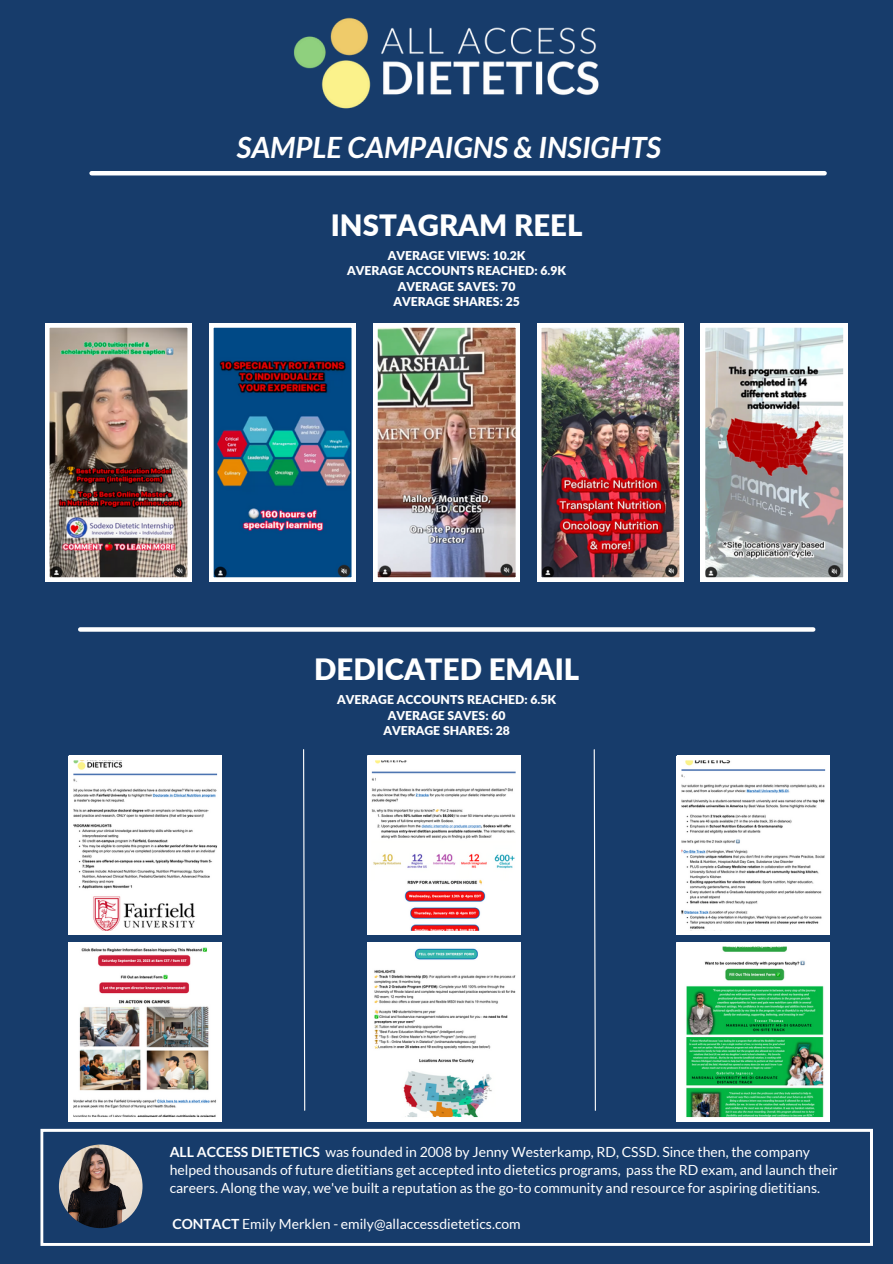
<style>
.page{position:relative;width:893px;height:1264px;background:#fff}
.page>*{position:absolute;margin:0;border:0;box-sizing:border-box;transform-origin:0 0}
.t1{font:900 29.4px "Lato";color:#fff}
.t2{font:italic 700 29.4px "Lato";color:#fff}
.t3{font:13.95px/18px "Lato";color:#fff}
.t4{font:900 12.15px "Lato";color:#fff}
.s1{font-weight:700}
</style>
<div class="page">
<div style="left:0;top:0;width:892px;height:1263px;background:#173c6b"></div>
<svg style="left:40px;top:1128px;width:832px;height:117px;fill:#fff"></svg>
<svg style="left:44px;top:1131px;width:825px;height:111px"></svg>
<img style="left:59px;top:1144px;width:83px;height:84px;border-radius:50%">
<img style="left:294px;top:17px;width:305px;height:92px">
<hr style="left:92px;top:171px;width:732px;height:4px;background:#fff">
<svg style="left:80px;top:627px;width:733px;height:4px;background:#f1f3f6"></svg>
<svg style="left:303px;top:749px;width:3px;height:362px"></svg>
<svg style="left:593px;top:749px;width:3px;height:362px"></svg>
<img style="left:45px;top:323px;width:146px;height:258px">
<svg style="left:209px;top:323px;width:146px;height:258px;background:#356087"></svg>
<img style="left:373px;top:323px;width:146px;height:258px">
<img style="left:537px;top:323px;width:146px;height:258px">
<svg style="left:700px;top:323px;width:147px;height:258px;background:#b9aeaf"></svg>
<svg style="left:69px;top:756px;width:153px;height:178px;background:#eae8e9"></svg>
<img style="left:69px;top:942px;width:153px;height:179px">
<svg style="left:367px;top:756px;width:153px;height:178px;background:#eee3e4"></svg>
<svg style="left:367px;top:942px;width:153px;height:179px;background:#e4e9e8"></svg>
<svg style="left:677px;top:756px;width:152px;height:178px;background:#e9eaea"></svg>
<svg style="left:677px;top:942px;width:152px;height:179px;background:#70c78e"></svg>
<p class="t2" style="left:237px;top:129px;width:425px">SAMPLE CAMPAIGNS &amp; INSIGHTS</p>
<p class="t1" style="left:331px;top:207px;width:253px">INSTAGRAM REEL</p>
<p class="t4" style="left:388px;top:248px;width:139px">AVERAGE VIEWS: 10.2K</p>
<h1 class="t4" style="left:347px;top:263px;width:220px">AVERAGE ACCOUNTS REACHED: 6.9K</h1>
<p class="t4" style="left:398px;top:278px;width:119px">AVERAGE SAVES: 70</p>
<p class="t4" style="left:393px;top:294px;width:128px">AVERAGE SHARES: 25</p>
<p class="t1" style="left:314px;top:651px;width:266px">DEDICATED EMAIL</p>
<p class="t4" style="left:337px;top:692px;width:220px">AVERAGE ACCOUNTS REACHED: 6.5K</p>
<h1 class="t4" style="left:388px;top:707px;width:119px">AVERAGE SAVES: 60</h1>
<h1 class="t4" style="left:383px;top:722px;width:128px">AVERAGE SHARES: 28</h1>
<p class="t3" style="left:170px;top:1142px;width:669px"><span class="s1">ALL ACCESS DIETETICS</span> was founded in 2008 by Jenny Westerkamp, RD, CSSD. Since then, the company helped thousands of future dietitians get accepted into dietetics programs, pass the RD exam, and launch their</p>
<h2 class="t3" style="left:170px;top:1178px;width:651px">careers. Along the way, we've built a reputation as the go-to community and resource for aspiring dietitians.</h2>
<h2 class="t3" style="left:172px;top:1214px;width:350px"><span class="s1">CONTACT</span> Emily Merklen - emily@allaccessdietetics.com</h2>
</div>
